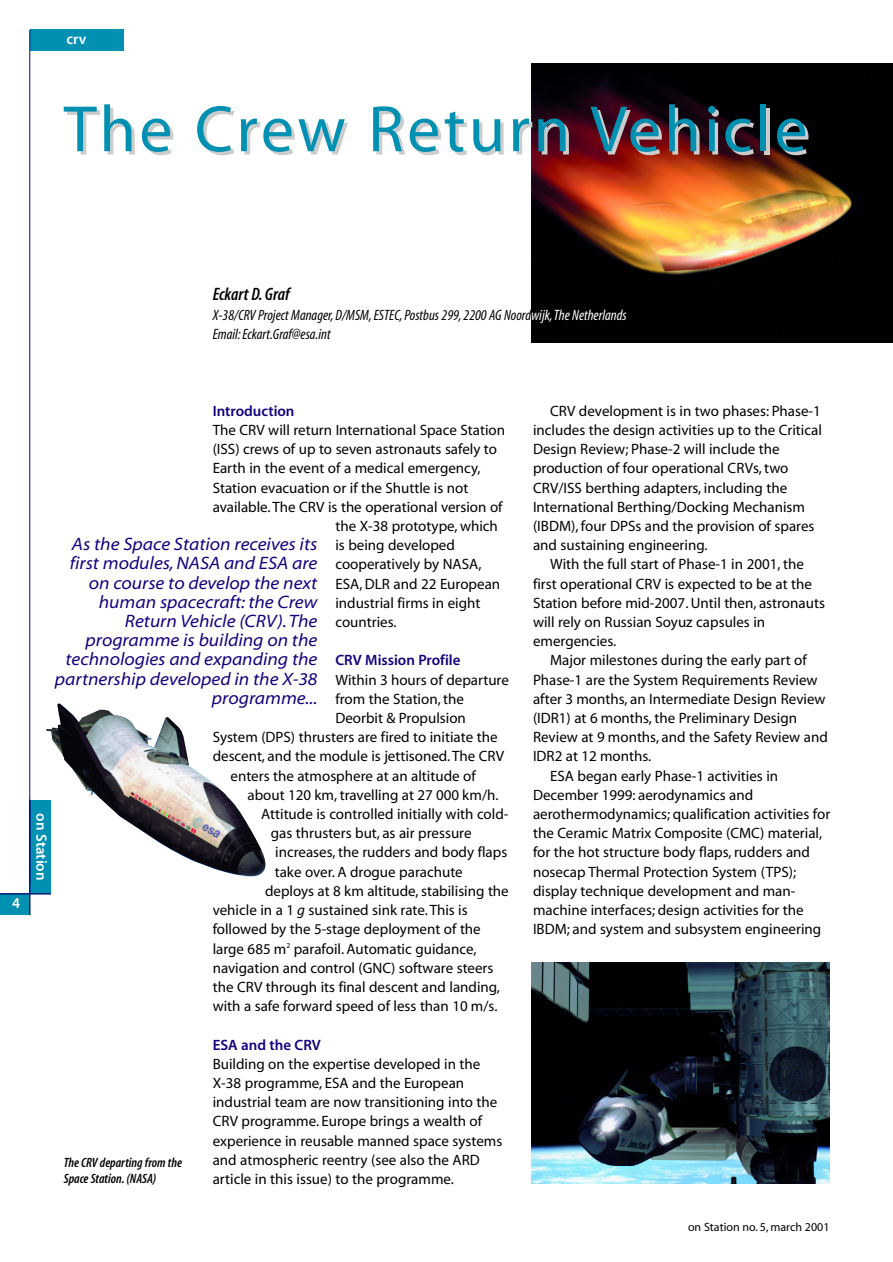
<style>
.page{position:relative;width:893px;height:1262px;background:#fff}
.page>*{position:absolute;margin:0;border:0;box-sizing:border-box;transform-origin:0 0}
.t1{font:66px "Myriad MM 400 600";letter-spacing:.05em;color:#0090b2}
.t2{font:18px/19.2px "Myriad MM It 400 700";color:#12007c;text-align:right}
.t3{font:18px "Myriad MM It 565 300";color:#000}
.t4{font:15px/19.2px "Myriad MM 400 600";color:#000}
.t5{font:15px/19.2px "Myriad MM It 400 300";color:#000}
.t6{font:15px "Myriad MM 565 600";color:#12007c}
.t7{font:15px "Myriad MM 565 600";color:#fff}
.t8{font:13.5px/16.2px "Myriad MM It 565 300";color:#000}
.t9{font:12px "Myriad MM 400 600";color:#000}
.s1{color:#fff}
.s2{color:#0090b2}
.s3{font-family:"Myriad MM It 400 600"}
</style>
<div class="page">
<div style="left:0;top:894px;width:30px;height:21px;background:#0090b2"></div>
<div style="left:30px;top:800px;width:21px;height:93px;background:#0090b2"></div>
<hr style="left:29px;top:799px;width:2px;height:116px;background:#061e7d">
<hr style="left:0;top:893px;width:51px;height:1px;background:#061e7d">
<div style="left:30px;top:30px;width:93px;height:21px;background:#0090b2"></div>
<hr style="left:30px;top:30px;width:1px;height:852px;background:#12007c">
<img style="left:531px;top:64px;width:361px;height:278px">
<img style="left:46px;top:703px;width:220px;height:173px">
<img style="left:531px;top:962px;width:298px;height:222px">
<p class="t7" style="left:67px;top:34px;width:22px">crv</p>
<h1 class="t1" style="left:64px;top:104px;width:745px">The Crew Return Vehicle</h1>
<p class="t3" style="left:213px;top:288px;width:78px">Eckart D. Graf</p>
<p class="t5" style="left:213px;top:306px;width:415px">X-38/CRV Project Manager, D/MSM, ESTEC, Postbus 299, 2200 AG Noord<span class="s1">wijk,The Netherlands<br></span>Email: Eckart.Graf@esa.int</p>
<p class="t7" style="left:12px;top:897px;width:18px">4 <span class="s2">-</span></p>
<p class="t6" style="left:213px;top:405px;width:83px">Introduction</p>
<p class="t4" style="left:213px;top:422px;width:294px">The CRV will return International Space Station</p>
<p class="t4" style="left:213px;top:441px;width:286px">(ISS) crews of up to seven astronauts safely to</p>
<p class="t4" style="left:213px;top:460px;width:269px">Earth in the event of a medical emergency,</p>
<p class="t4" style="left:213px;top:479px;width:257px">Station evacuation or if the Shuttle is not</p>
<p class="t4" style="left:213px;top:498px;width:291px">available. The CRV is the operational version of</p>
<p class="t4" style="left:335px;top:518px;width:164px">the X-38 prototype, which</p>
<p class="t4" style="left:335px;top:537px;width:121px">is being developed</p>
<p class="t4" style="left:335px;top:556px;width:148px">cooperatively by NASA,</p>
<p class="t4" style="left:335px;top:575px;width:166px">ESA, DLR and 22 European</p>
<p class="t4" style="left:335px;top:594px;width:146px">industrial firms in eight</p>
<p class="t4" style="left:335px;top:614px;width:63px">countries.</p>
<p class="t6" style="left:335px;top:654px;width:127px">CRV Mission Profile</p>
<p class="t4" style="left:335px;top:671px;width:175px">Within 3 hours of departure</p>
<p class="t4" style="left:335px;top:690px;width:130px">from the Station, the</p>
<p class="t4" style="left:335px;top:710px;width:132px">Deorbit &amp; Propulsion</p>
<p class="t4" style="left:213px;top:729px;width:286px">System (DPS) thrusters are fired to initiate the</p>
<p class="t4" style="left:213px;top:748px;width:293px">descent, and the module is jettisoned. The CRV</p>
<p class="t4" style="left:230px;top:767px;width:247px">enters the atmosphere at an altitude of</p>
<p class="t4" style="left:247px;top:786px;width:253px">about 120 km, travelling at 27 000 km/h.</p>
<p class="t4" style="left:261px;top:806px;width:249px">Attitude is controlled initially with cold-</p>
<p class="t4" style="left:271px;top:825px;width:202px">gas thrusters but, as air pressure</p>
<p class="t4" style="left:275px;top:844px;width:233px">increases, the rudders and body flaps</p>
<p class="t4" style="left:275px;top:863px;width:190px">take over. A drogue parachute</p>
<p class="t4" style="left:265px;top:882px;width:245px">deploys at 8 km altitude, stabilising the</p>
<p class="t4" style="left:213px;top:902px;width:256px">vehicle in a 1 <span class="s3">g</span> sustained sink rate. This is</p>
<p class="t4" style="left:213px;top:921px;width:269px">followed by the 5-stage deployment of the</p>
<p class="t4" style="left:213px;top:940px;width:265px">large 685 m<sup>2</sup> parafoil. Automatic guidance,</p>
<p class="t4" style="left:213px;top:959px;width:282px">navigation and control (GNC) software steers</p>
<p class="t4" style="left:213px;top:978px;width:289px">the CRV through its final descent and landing,</p>
<p class="t4" style="left:213px;top:998px;width:286px">with a safe forward speed of less than 10 m/s.</p>
<p class="t6" style="left:213px;top:1038px;width:110px">ESA and the CRV</p>
<p class="t4" style="left:213px;top:1055px;width:291px">Building on the expertise developed in the X-38 programme, ESA and the European industrial team are now transitioning into the CRV programme. Europe brings a wealth of experience in reusable manned space systems and atmospheric reentry (see also the ARD article in this issue) to the programme.</p>
<p class="t2" style="left:55px;top:536px;width:264px">As the Space Station receives its first modules, NASA and ESA are on course to develop the next human spacecraft: the Crew<br>Return Vehicle (CRV). The programme is building on the technologies and expanding the partnership developed in the X-38 programme...</p>
<p class="t7" style="left:47px;top:813px;width:69px;rotate:90deg">on Station</p>
<p class="t8" style="left:64px;top:1155px;width:120px">The CRV departing from the<br>Space Station. (NASA)</p>
<p class="t4" style="left:533px;top:402px;width:290px;text-indent:17px">CRV development is in two phases: Phase-1 includes the design activities up to the Critical Design Review; Phase-2 will include the production of four operational CRVs, two CRV/ISS berthing adapters, including the International Berthing/Docking Mechanism (IBDM), four DPSs and the provision of spares and sustaining engineering.</p>
<p class="t4" style="left:533px;top:556px;width:293px;text-indent:17px">With the full start of Phase-1 in 2001, the first operational CRV is expected to be at the Station before mid-2007. Until then, astronauts will rely on Russian Soyuz capsules in emergencies.</p>
<p class="t4" style="left:550px;top:652px;width:258px">Major milestones during the early part of</p>
<p class="t4" style="left:533px;top:671px;width:286px">Phase-1 are the System Requirements Review</p>
<p class="t4" style="left:533px;top:690px;width:294px">after 3 months, an Intermediate Design Review</p>
<p class="t4" style="left:533px;top:710px;width:265px">(IDR1) at 6 months, the Preliminary Design</p>
<p class="t4" style="left:533px;top:729px;width:296px">Review at 9 months, and the Safety Review and</p>
<p class="t4" style="left:533px;top:748px;width:120px">IDR2 at 12 months.</p>
<p class="t4" style="left:550px;top:767px;width:230px">ESA began early Phase-1 activities in</p>
<p class="t4" style="left:533px;top:786px;width:222px">December 1999: aerodynamics and</p>
<p class="t4" style="left:533px;top:806px;width:299px">aerothermodynamics; qualification activities for</p>
<p class="t4" style="left:533px;top:825px;width:291px">the Ceramic Matrix Composite (CMC) material,</p>
<p class="t4" style="left:533px;top:844px;width:278px">for the hot structure body flaps, rudders and</p>
<p class="t4" style="left:533px;top:863px;width:264px">nosecap Thermal Protection System (TPS);</p>
<p class="t4" style="left:533px;top:882px;width:264px">display technique development and man-</p>
<p class="t4" style="left:533px;top:902px;width:272px">machine interfaces; design activities for the</p>
<p class="t4" style="left:533px;top:921px;width:290px">IBDM; and system and subsystem engineering</p>
<p class="t9" style="left:688px;top:1222px;width:143px">on Station no. 5, march 2001</p>
</div>
